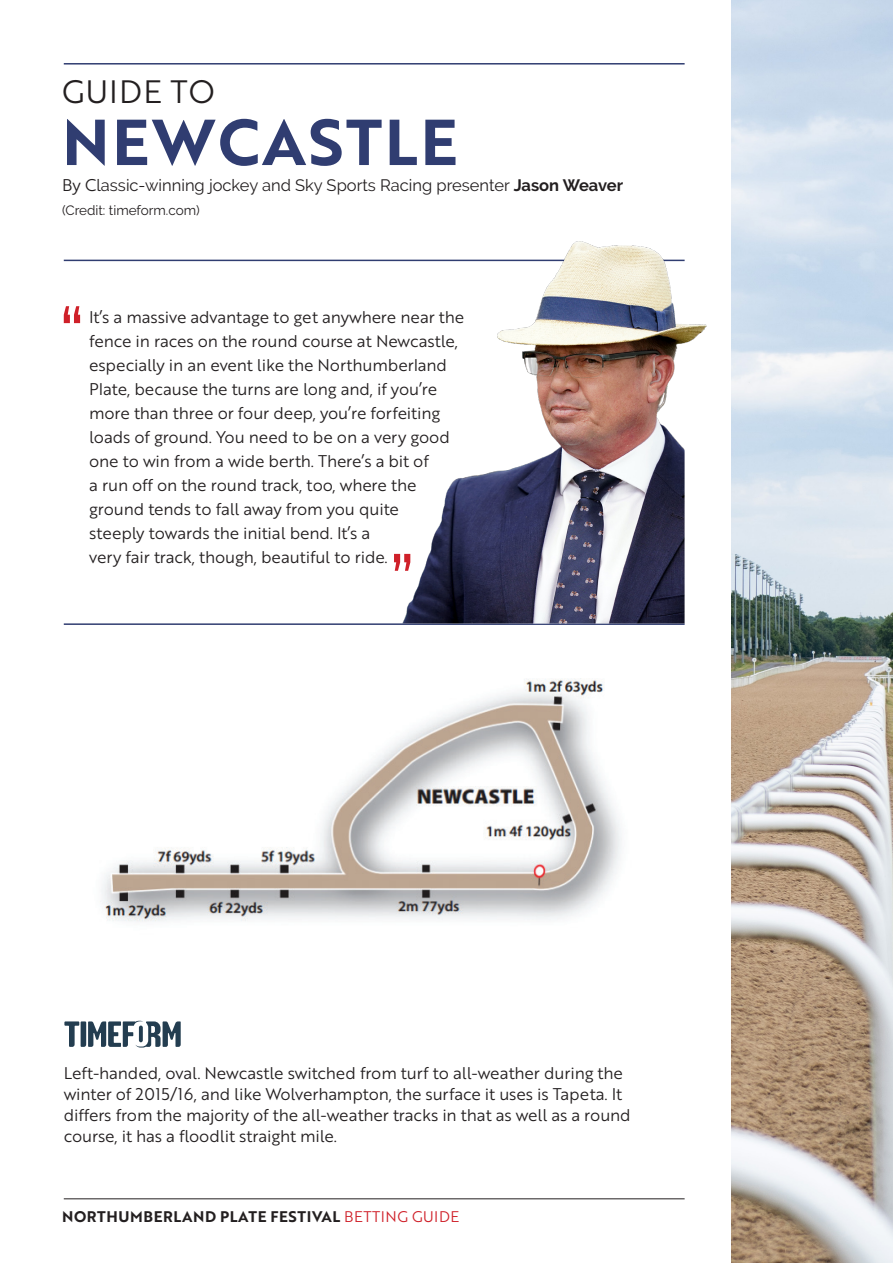
<style>
.page{position:relative;width:893px;height:1263px;background:#fff}
.page>*{position:absolute;margin:0;border:0;box-sizing:border-box;transform-origin:0 0}
.t1{font:63px "Brother 1816 Bold";letter-spacing:.04em;color:#303d71}
.t2{font:31.5px "Brother 1816 Book";letter-spacing:.04em;color:#231f20}
.t3{font:16.5px/24px "Brother 1816 Book";letter-spacing:-.01em;color:#231f20}
.t4{font:16.5px "Raleway";color:#231f20}
.t5{font:15px "Brother 1816 Bold";letter-spacing:.04em;color:#231f20}
.t6{font:13.5px "Raleway";color:#231f20}
.s1{font-family:"Brother 1816 Book"}
.s2{font-weight:700}
.s3{font-family:"Brother 1816 Book";color:#cf2029}
</style>
<div class="page">
<img style="left:100px;top:678px;width:522px;height:244px">
<img style="left:731px;top:0;width:162px;height:1263px">
<svg style="left:64px;top:306px;width:16px;height:17px"></svg>
<hr style="left:64px;top:1198px;width:621px;height:1px;background:#231f20">
<svg style="left:64px;top:1021px;width:117px;height:26px"></svg>
<hr style="left:64px;top:63px;width:621px;height:2px;background:#303d71">
<hr style="left:64px;top:260px;width:621px;height:1px;background:#303d71">
<hr style="left:64px;top:623px;width:621px;height:2px;background:#303d71">
<img style="left:384px;top:241px;width:323px;height:382px">
<p class="t2" style="left:62px;top:69px;width:154px">GUIDE TO</p>
<p class="t1" style="left:62px;top:95px;width:397px">NEWCASTLE</p>
<p class="t4" style="left:62px;top:175px;width:563px"><span class="s1">By C</span>lassic-winning jockey and Sky Sports Racing presenter <span class="s2">Jason Weaver</span></p>
<p class="t6" style="left:62px;top:202px;width:139px">(Credit: timeform.com)</p>
<p class="t3" style="left:89px;top:304px;width:376px">It’s a massive advantage to get anywhere near the fence in races on the round course at Newcastle, especially in an event like the Northumberland Plate, because the turns are long and, if you’re more than three or four deep, you’re forfeiting loads of ground. You need to be on a very good one to win from a wide berth. There’s a bit of<br>a run off on the round track, too, where the ground tends to fall away from you quite<br>steeply towards the initial bend. It’s a<br>very fair track, though, beautiful to ride.</p>
<p class="t3" style="left:64px;top:1062px;width:568px;line-height:21px">Left-handed, oval. Newcastle switched from turf to all-weather during the winter of 2015/16, and like Wolverhampton, the surface it uses is Tapeta. It differs from the majority of the all-weather tracks in that as well as a round course, it has a floodlit straight mile.</p>
<p class="t5" style="left:62px;top:1205px;width:399px">NORTHUMBERLAND PLATE FESTIVAL <span class="s3">BETTING GUIDE</span></p>
</div>
